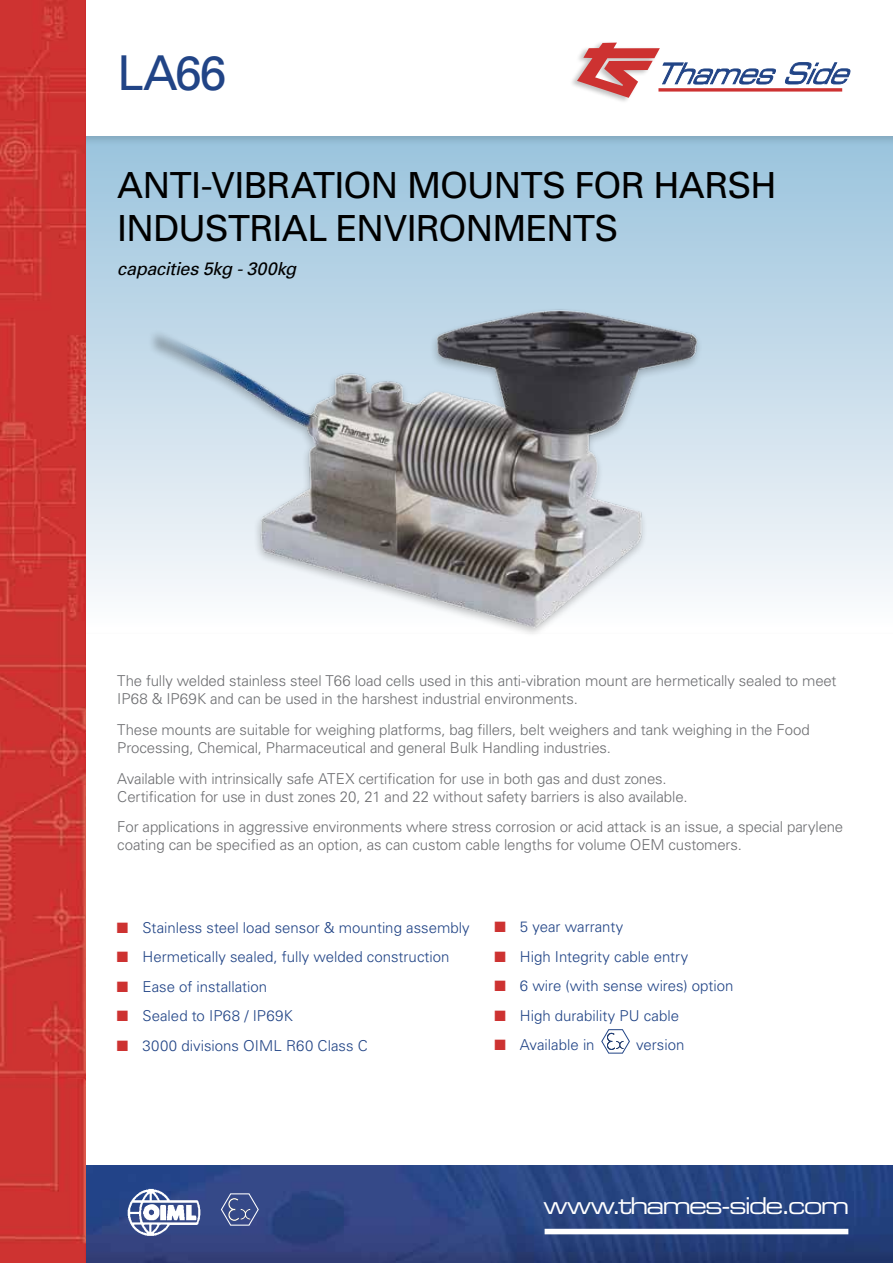
<style>
.page{position:relative;width:893px;height:1263px;background:#fff}
.page>*{position:absolute;margin:0;border:0;box-sizing:border-box;transform-origin:0 0}
.t1{font:48px "Univers";color:#214486}
.t2{font:36px/43.2px "Univers";letter-spacing:-.025em;color:#000}
.t3{font:23.25px "Eurostile Extended Two";letter-spacing:-.08em;color:#fff}
.t4{font:italic 18px "Univers";letter-spacing:-.015em;color:#000}
.t5{font:300 15px/18px "Univers";letter-spacing:-.01em;color:#6d6e71}
.t6{font:300 15px "Univers";color:#214486}
.s1{color:#cd3231}
</style>
<div class="page">
<img style="left:85px;top:1165px;width:808px;height:98px">
<div style="left:0;top:136px;width:893px;height:498px;background:#000;opacity:.15"></div>
<div style="left:545px;top:1229px;width:303px;height:5px;background:#fff"></div>
<div style="left:569px;top:40px;width:91px;height:64px;background:#000;opacity:.25"></div>
<svg style="left:577px;top:43px;width:274px;height:55px"></svg>
<img style="left:0;top:0;width:85px;height:1263px">
<img style="left:117px;top:1182px;width:93px;height:62px">
<svg style="left:220px;top:1193px;width:40px;height:33px"></svg>
<img style="left:156px;top:274px;width:574px;height:360px">
<svg style="left:601px;top:1029px;width:29px;height:25px"></svg>
<h1 class="t1" style="left:117px;top:43px;width:111px">LA66</h1>
<h2 class="t2" style="left:117px;top:163px;width:661px">ANTI-VIBRATION MOUNTS FOR HARSH<br>INDUSTRIAL ENVIRONMENTS</h2>
<p class="t4" style="left:117px;top:258px;width:180px">capacities 5kg - 300kg</p>
<p class="t5" style="left:117px;top:671px;width:721px">The fully welded stainless steel T66 load cells used in this anti-vibration mount are hermetically sealed to meet<br>IP68 &amp; IP69K and can be used in the harshest industrial environments.</p>
<p class="t5" style="left:117px;top:720px;width:694px">These mounts are suitable for weighing platforms, bag fillers, belt weighers and tank weighing in the Food<br>Processing, Chemical, Pharmaceutical and general Bulk Handling industries.</p>
<p class="t5" style="left:117px;top:769px;width:572px">Available with intrinsically safe ATEX certification for use in both gas and dust zones.<br>Certification for use in dust zones 20, 21 and 22 without safety barriers is also available.</p>
<p class="t5" style="left:117px;top:818px;width:727px">For applications in aggressive environments where stress corrosion or acid attack is an issue, a special parylene coating can be specified as an option, as can custom cable lengths for volume OEM customers.</p>
<p class="t6" style="left:117px;top:918px;width:354px"><span class="s1">■</span> Stainless steel load sensor &amp; mounting assembly</p>
<p class="t6" style="left:117px;top:948px;width:334px"><span class="s1">■</span> Hermetically sealed, fully welded construction</p>
<p class="t6" style="left:117px;top:977px;width:152px"><span class="s1">■</span> Ease of installation</p>
<p class="t6" style="left:117px;top:1007px;width:178px"><span class="s1">■</span> Sealed to IP68 / IP69K</p>
<p class="t6" style="left:117px;top:1036px;width:252px"><span class="s1">■</span> 3000 divisions OIML R60 Class C</p>
<p class="t6" style="left:494px;top:918px;width:130px"><span class="s1">■</span> 5 year warranty</p>
<p class="t6" style="left:494px;top:947px;width:195px"><span class="s1">■</span> High Integrity cable entry</p>
<p class="t6" style="left:494px;top:977px;width:241px"><span class="s1">■</span> 6 wire (with sense wires) option</p>
<p class="t6" style="left:494px;top:1006px;width:186px"><span class="s1">■</span> High durability PU cable</p>
<p class="t6" style="left:494px;top:1036px;width:102px"><span class="s1">■</span> Available in</p>
<p class="t6" style="left:636px;top:1036px;width:50px">version</p>
<h3 class="t3" style="left:544px;top:1190px;width:307px">www.thames-side.com</h3>
</div>
